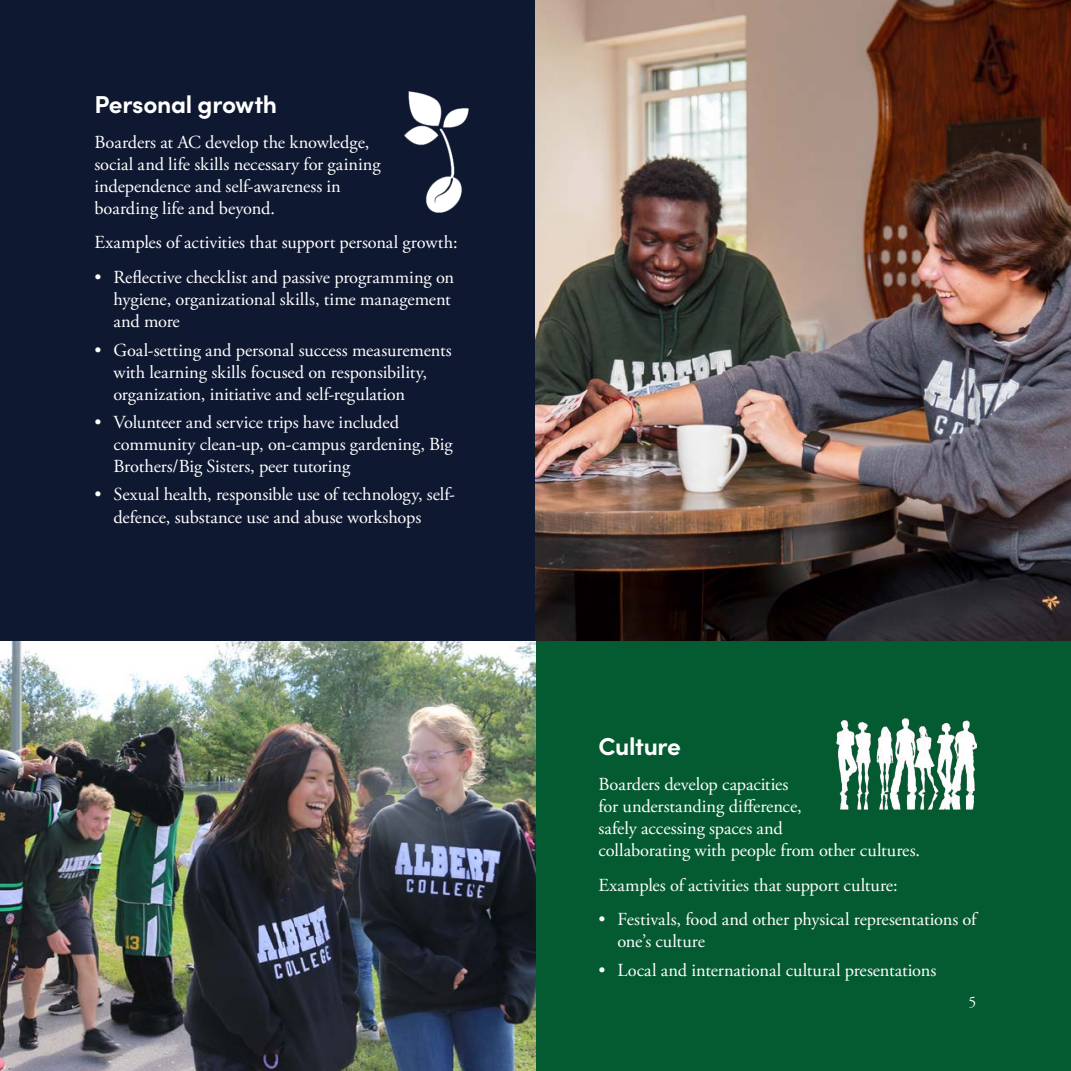
<style>
.page{position:relative;width:1071px;height:1071px;background:#fff}
.page>*{position:absolute;margin:0;border:0;box-sizing:border-box;transform-origin:0 0}
.t1{font:700 24.5px "Sofia Pro";letter-spacing:-.015em;color:#fff}
.t2{font:18.38px/22.1px "Adobe Garamond Pro";letter-spacing:-.005em;color:#fff}
.t3{font:15.75px "Adobe Garamond Pro";color:#fff}
</style>
<div class="page">
<div style="left:536px;top:630px;width:535px;height:441px;background:#045b31"></div>
<div style="left:0;top:0;width:536px;height:659px;background:#0f1831"></div>
<img style="left:837px;top:718px;width:140px;height:92px">
<img style="left:405px;top:92px;width:64px;height:121px">
<img style="left:0;top:641px;width:536px;height:430px">
<img style="left:536px;top:0;width:535px;height:640px">
<p class="t1" style="left:94px;top:86px;width:184px">Personal growth</p>
<p class="t2" style="left:94px;top:131px;width:288px">Boarders at AC develop the knowledge, social and life skills necessary for gaining independence and self-awareness in boarding life and beyond.</p>
<p class="t2" style="left:94px;top:232px;width:365px">Examples of activities that support personal growth:</p>
<p class="t2" style="left:113px;top:267px;width:342px;text-indent:-19px">• Reflective checklist and passive programming on hygiene, organizational skills, time management and more</p>
<p class="t2" style="left:113px;top:339px;width:340px;text-indent:-19px">• Goal-setting and personal success measurements with learning skills focused on responsibility, organization, initiative and self-regulation</p>
<p class="t2" style="left:113px;top:412px;width:341px;text-indent:-19px">• Volunteer and service trips have included community clean-up, on-campus gardening, Big<br>Brothers/Big Sisters, peer tutoring</p>
<p class="t2" style="left:113px;top:484px;width:343px;text-indent:-19px">• Sexual health, responsible use of technology, self&shy;defence, substance use and abuse workshops</p>
<p class="t1" style="left:598px;top:728px;width:84px">Culture</p>
<p class="t2" style="left:598px;top:774px;width:323px">Boarders develop capacities<br>for understanding difference,<br>safely accessing spaces and<br>collaborating with people from other cultures.</p>
<p class="t2" style="left:598px;top:875px;width:301px">Examples of activities that support culture:</p>
<p class="t2" style="left:617px;top:909px;width:361px;text-indent:-19px">• Festivals, food and other physical representations of one’s culture</p>
<p class="t2" style="left:598px;top:960px;width:339px">• Local and international cultural presentations</p>
<p class="t3" style="left:969px;top:993px;width:9px">5</p>
</div>
